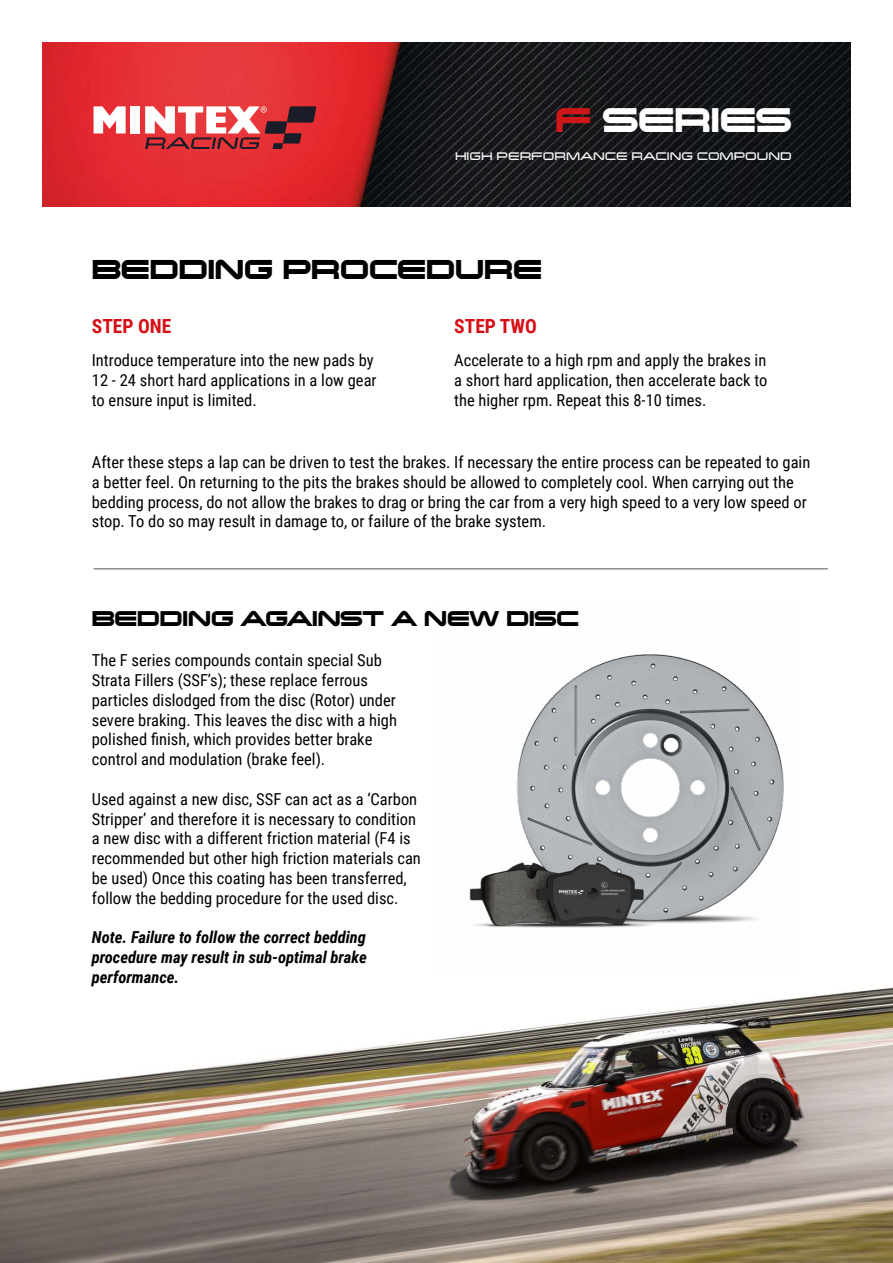
<style>
.page{position:relative;width:893px;height:1263px;background:#fff}
.page>*{position:absolute;margin:0;border:0;box-sizing:border-box;transform-origin:0 0}
.t1{font:700 43.2px "Changeling Neo";color:#fff}
.t2{font:700 34.5px "Changeling Neo";color:#000}
.t3{font:700 27px "Changeling Neo";color:#000}
.t4{font:700 19.5px "Roboto Condensed";color:#d61016}
.t5{font:16.5px/19.8px "Roboto Condensed";color:#000}
.t6{font:italic 700 16.5px/19.8px "Roboto Condensed";color:#000;text-align:justify}
.t7{font:13.8px "Changeling Neo";color:#fff}
.s1{color:#cd1719}
</style>
<div class="page">
<img style="left:0;top:987px;width:893px;height:276px">
<img style="left:43px;top:43px;width:807px;height:163px">
<svg style="left:94px;top:106px;width:32px;height:27px"></svg>
<div style="left:131px;top:106px;width:9px;height:27px;background:#fff"></div>
<svg style="left:145px;top:106px;width:171px;height:43px"></svg>
<hr style="left:94px;top:568px;width:734px;height:1px;background:#8c8b8b">
<img style="left:469px;top:654px;width:315px;height:274px">
<h1 class="t1" style="left:555px;top:91px;width:238px"><span class="s1">F</span> SERIES</h1>
<p class="t7" style="left:455px;top:147px;width:338px">HIGH PERFORMANCE RACING COMPoUND</p>
<h2 class="t2" style="left:92px;top:246px;width:452px">BEDDING PROCEDURE</h2>
<p class="t4" style="left:92px;top:312px;width:81px">STEP ONE</p>
<p class="t4" style="left:454px;top:312px;width:84px">STEP TWO</p>
<p class="t5" style="left:92px;top:350px;width:286px">Introduce temperature into the new pads by<br>12 - 24 short hard applications in a low gear to ensure input is limited.</p>
<p class="t5" style="left:454px;top:350px;width:315px;text-align:justify">Accelerate to a high rpm and apply the brakes in a short hard application, then accelerate back to the higher rpm. Repeat this 8-10 times.</p>
<p class="t5" style="left:92px;top:452px;width:720px">After these steps a lap can be driven to test the brakes. If necessary the entire process can be repeated to gain a better feel. On returning to the pits the brakes should be allowed to completely cool. When carrying out the bedding process, do not allow the brakes to drag or bring the car from a very high speed to a very low speed or stop. To do so may result in damage to, or failure of the brake system.</p>
<h3 class="t3" style="left:92px;top:600px;width:488px">BEDDING AGAINST A NEW DISC</h3>
<p class="t5" style="left:92px;top:650px;width:307px">The F series compounds contain special Sub Strata Fillers (SSF’s); these replace ferrous particles dislodged from the disc (Rotor) under severe braking. This leaves the disc with a high polished finish, which provides better brake control and modulation (brake feel).</p>
<p class="t5" style="left:92px;top:788px;width:331px">Used against a new disc, SSF can act as a ‘Carbon Stripper’ and therefore it is necessary to condition a new disc with a different friction material (F4 is recommended but other high friction materials can be used) Once this coating has been transferred, follow the bedding procedure for the used disc.</p>
<p class="t6" style="left:92px;top:927px;width:277px">Note. Failure to follow the correct bedding procedure may result in sub-optimal brake performance.</p>
</div>
